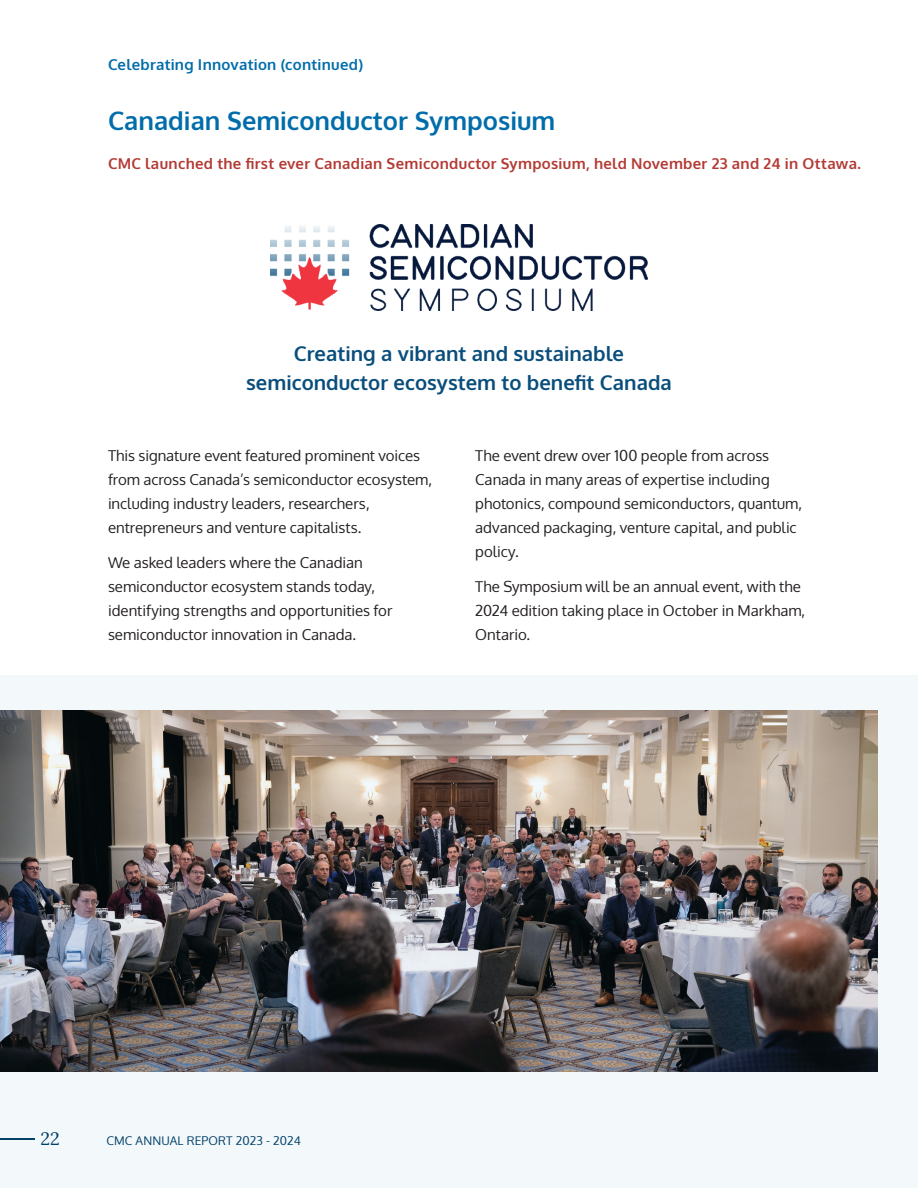
<style>
.page{position:relative;width:918px;height:1188px;background:#fff}
.page>*{position:absolute;margin:0;border:0;box-sizing:border-box;transform-origin:0 0}
.t1{font:700 25.5px "Oxygen";color:#006daa}
.t2{font:700 20.4px/28.5px "Oxygen";color:#0a4e7c;text-align:center}
.t3{font:18px "Lora";color:#023f67}
.t4{font:15px/24px "Oxygen";color:#231f20}
.t5{font:700 15px "Oxygen";letter-spacing:.02em;color:#b33a34}
.t6{font:700 15px "Oxygen";letter-spacing:.02em;color:#006daa}
.t7{font:12px "Oxygen";letter-spacing:.01em;color:#023f67}
</style>
<div class="page">
<img style="left:270px;top:224px;width:378px;height:86px">
<img style="left:0;top:675px;width:918px;height:513px">
<p class="t6" style="left:108px;top:55px;width:257px">Celebrating Innovation (continued)</p>
<h1 class="t1" style="left:108px;top:104px;width:449px">Canadian Semiconductor Symposium</h1>
<p class="t5" style="left:108px;top:154px;width:754px">CMC launched the first ever Canadian Semiconductor Symposium, held November 23 and 24 in Ottawa.</p>
<h2 class="t2" style="left:246px;top:340px;width:427px">Creating a vibrant and sustainable semiconductor ecosystem to benefit Canada</h2>
<p class="t4" style="left:108px;top:444px;width:326px">This signature event featured prominent voices from across Canada’s semiconductor ecosystem, including industry leaders, researchers, entrepreneurs and venture capitalists.</p>
<p class="t4" style="left:108px;top:550px;width:286px">We asked leaders where the Canadian semiconductor ecosystem stands today, identifying strengths and opportunities for semiconductor innovation in Canada.</p>
<p class="t4" style="left:475px;top:444px;width:328px">The event drew over 100 people from across Canada in many areas of expertise including photonics, compound semiconductors, quantum, advanced packaging, venture capital, and public policy.</p>
<p class="t4" style="left:475px;top:574px;width:332px">The Symposium will be an annual event, with the<br>2024 edition taking place in October in Markham,<br>Ontario.</p>
<p class="t3" style="left:40px;top:1125px;width:21px">22</p>
<p class="t7" style="left:106px;top:1132px;width:196px">CMC ANNUAL REPORT 2023 - 2024</p>
</div>
